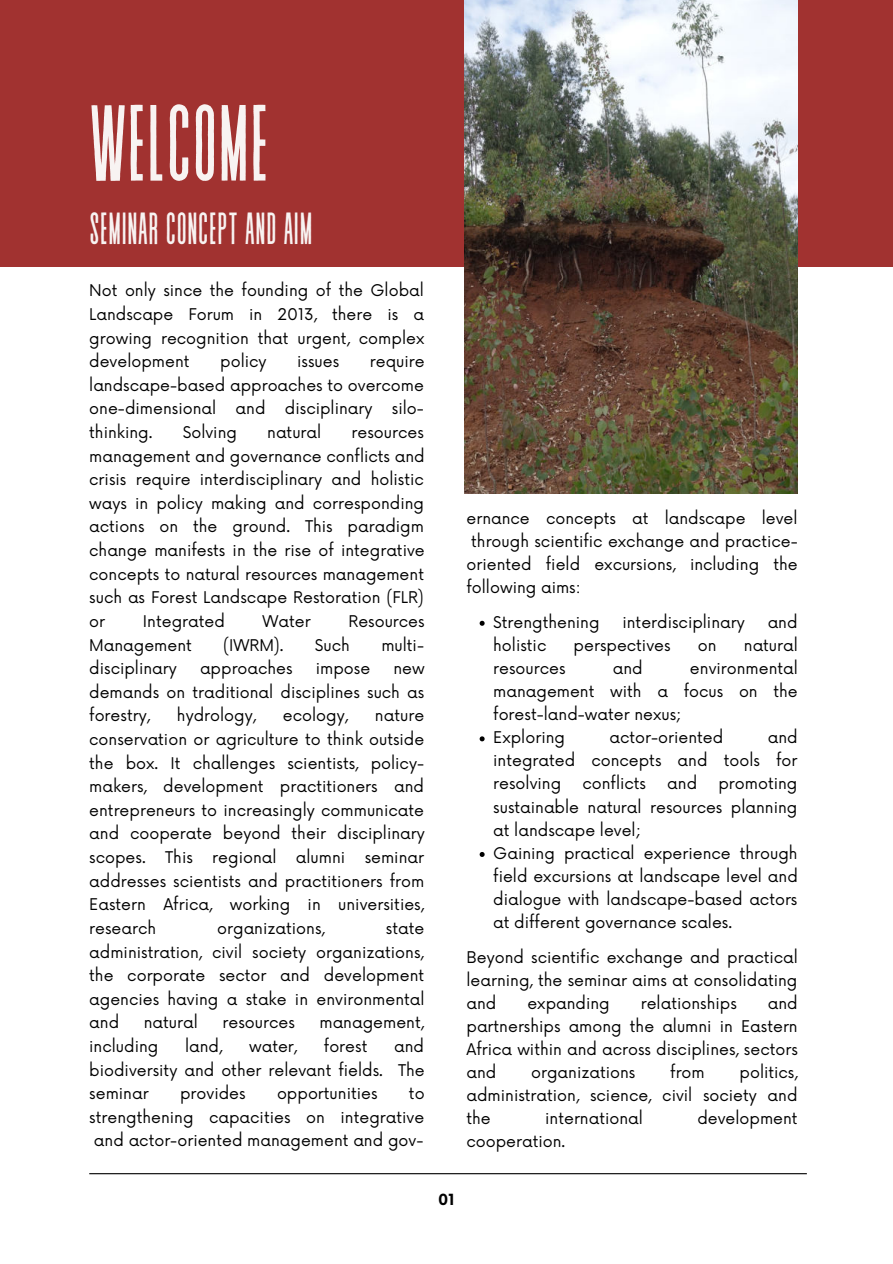
<style>
.page{position:relative;width:893px;height:1264px;background:#fff}
.page>*{position:absolute;margin:0;border:0;box-sizing:border-box;transform-origin:0 0}
.t1{font:107.85px "Revive 80 Tall";color:#f8f3f2}
.t2{font:45px "Revive 80 Tall";color:#f8f3f2}
.t3{font:15.75px/23.5px "Now";color:#000;text-align:justify}
.t4{font:700 15px "Now";color:#000}
</style>
<div class="page">
<div style="left:0;top:0;width:892px;height:266px;background:#a13230"></div>
<img style="left:464px;top:0;width:333px;height:493px">
<hr style="left:89px;top:1173px;width:717px;height:1px;background:#000">
<svg style="left:479px;top:620px;width:5px;height:5px"></svg>
<svg style="left:479px;top:736px;width:5px;height:5px"></svg>
<svg style="left:479px;top:852px;width:5px;height:5px"></svg>
<h1 class="t1" style="left:89px;top:88px;width:181px">WELCOME</h1>
<h2 class="t2" style="left:89px;top:205px;width:225px">SEMINAR CONCEPT AND AIM</h2>
<p class="t3" style="left:89px;top:278px;width:336px">Not only since the founding of the Global Landscape Forum in 2013, there is a growing recognition that urgent, complex development</p>
<p class="t3" style="left:220px;top:348px;width:48px">policy</p>
<p class="t3" style="left:297px;top:348px;width:44px">issues</p>
<p class="t3" style="left:89px;top:348px;width:337px;text-indent:280px">require landscape-based approaches to overcome one-dimensional and disciplinary silo&shy;thinking.</p>
<p class="t3" style="left:183px;top:419px;width:56px">Solving</p>
<p class="t3" style="left:267px;top:419px;width:56px">natural</p>
<p class="t3" style="left:89px;top:419px;width:337px;text-indent:262px">resources management and governance conflicts and crisis require interdisciplinary and holistic ways in policy making and corresponding actions on the ground. This paradigm change manifests in the rise of integrative concepts to natural resources management such as Forest Landscape Restoration (FLR) or</p>
<p class="t3" style="left:143px;top:608px;width:83px">Integrated</p>
<p class="t3" style="left:262px;top:608px;width:50px">Water</p>
<p class="t3" style="left:348px;top:608px;width:78px">Resources</p>
<p class="t3" style="left:89px;top:632px;width:104px">Management</p>
<p class="t3" style="left:223px;top:632px;width:62px">(IWRM).</p>
<p class="t3" style="left:315px;top:632px;width:36px">Such</p>
<p class="t3" style="left:381px;top:632px;width:44px">multi-</p>
<p class="t3" style="left:89px;top:655px;width:89px">disciplinary</p>
<p class="t3" style="left:200px;top:655px;width:94px">approaches</p>
<p class="t3" style="left:316px;top:655px;width:56px">impose</p>
<p class="t3" style="left:89px;top:655px;width:337px;text-indent:304px">new demands on traditional disciplines such as forestry,</p>
<p class="t3" style="left:177px;top:702px;width:81px">hydrology,</p>
<p class="t3" style="left:283px;top:702px;width:67px">ecology,</p>
<p class="t3" style="left:89px;top:702px;width:337px;text-indent:286px">nature conservation or agriculture to think outside the box. It challenges scientists, policy&shy;makers, development practitioners and entrepreneurs to increasingly communicate and cooperate beyond their disciplinary scopes. This regional alumni seminar addresses scientists and practitioners from Eastern Africa, working in universities, research</p>
<p class="t3" style="left:89px;top:915px;width:337px;text-indent:296px">state administration, civil society organizations, the corporate sector and development agencies having a stake in environmental and</p>
<p class="t3" style="left:217px;top:915px;width:109px">organizations,</p>
<p class="t3" style="left:144px;top:1009px;width:56px">natural</p>
<p class="t3" style="left:222px;top:1009px;width:74px">resources</p>
<p class="t3" style="left:319px;top:1009px;width:106px">management,</p>
<p class="t3" style="left:89px;top:1033px;width:71px">including</p>
<p class="t3" style="left:185px;top:1033px;width:39px">land,</p>
<p class="t3" style="left:249px;top:1033px;width:50px">water,</p>
<p class="t3" style="left:324px;top:1033px;width:45px">forest</p>
<p class="t3" style="left:89px;top:1033px;width:337px;text-indent:305px">and biodiversity and other relevant fields. The seminar</p>
<p class="t3" style="left:180px;top:1080px;width:67px">provides</p>
<p class="t3" style="left:277px;top:1080px;width:102px">opportunities</p>
<p class="t3" style="left:89px;top:1080px;width:337px;text-indent:319px">to strengthening capacities on integrative and actor-oriented management and gov-</p>
<p class="t3" style="left:466px;top:505px;width:332px">ernance concepts at landscape level</p>
<p class="t3" style="left:471px;top:528px;width:328px">through scientific exchange and practice-</p>
<p class="t3" style="left:466px;top:551px;width:333px">oriented field excursions, including the</p>
<p class="t3" style="left:466px;top:574px;width:116px">following aims:</p>
<p class="t3" style="left:493px;top:609px;width:108px">Strengthening</p>
<p class="t3" style="left:622px;top:609px;width:124px">interdisciplinary</p>
<p class="t3" style="left:767px;top:609px;width:31px">and</p>
<p class="t3" style="left:493px;top:632px;width:55px">holistic</p>
<p class="t3" style="left:573px;top:632px;width:98px">perspectives</p>
<p class="t3" style="left:697px;top:632px;width:20px">on</p>
<p class="t3" style="left:743px;top:632px;width:56px">natural</p>
<p class="t3" style="left:493px;top:655px;width:74px">resources</p>
<p class="t3" style="left:612px;top:655px;width:31px">and</p>
<p class="t3" style="left:493px;top:655px;width:306px;line-height:23.1px;text-align:left;text-indent:197px">environmental management with a focus on the forest-land-water nexus;<br>Exploring</p>
<p class="t3" style="left:493px;top:725px;width:306px;line-height:23.1px;text-indent:274px">and integrated concepts and tools for resolving</p>
<p class="t3" style="left:609px;top:724px;width:115px">actor-oriented</p>
<p class="t3" style="left:582px;top:771px;width:65px">conflicts</p>
<p class="t3" style="left:667px;top:771px;width:31px">and</p>
<p class="t3" style="left:493px;top:771px;width:306px;line-height:23.1px;text-align:left;text-indent:225px">promoting sustainable natural resources planning at landscape level;<br>Gaining practical experience through field excursions at landscape level and dialogue with landscape-based actors at different governance scales.</p>
<p class="t3" style="left:466px;top:944px;width:333px;line-height:23.1px">Beyond scientific exchange and practical learning, the seminar aims at consolidating and</p>
<p class="t3" style="left:466px;top:990px;width:333px;line-height:23.1px;text-indent:301px">and partnerships among the alumni in Eastern Africa within and across disciplines, sectors and</p>
<p class="t3" style="left:527px;top:990px;width:84px">expanding</p>
<p class="t3" style="left:640px;top:990px;width:97px">relationships</p>
<p class="t3" style="left:466px;top:1059px;width:333px;line-height:23.1px;text-indent:273px">politics, administration, science, civil society and the</p>
<p class="t3" style="left:531px;top:1059px;width:106px">organizations</p>
<p class="t3" style="left:670px;top:1059px;width:36px">from</p>
<p class="t3" style="left:545px;top:1105px;width:99px">international</p>
<p class="t3" style="left:697px;top:1105px;width:102px">development</p>
<p class="t3" style="left:466px;top:1128px;width:100px">cooperation.</p>
<p class="t4" style="left:438px;top:1187px;width:18px">01</p>
</div>
